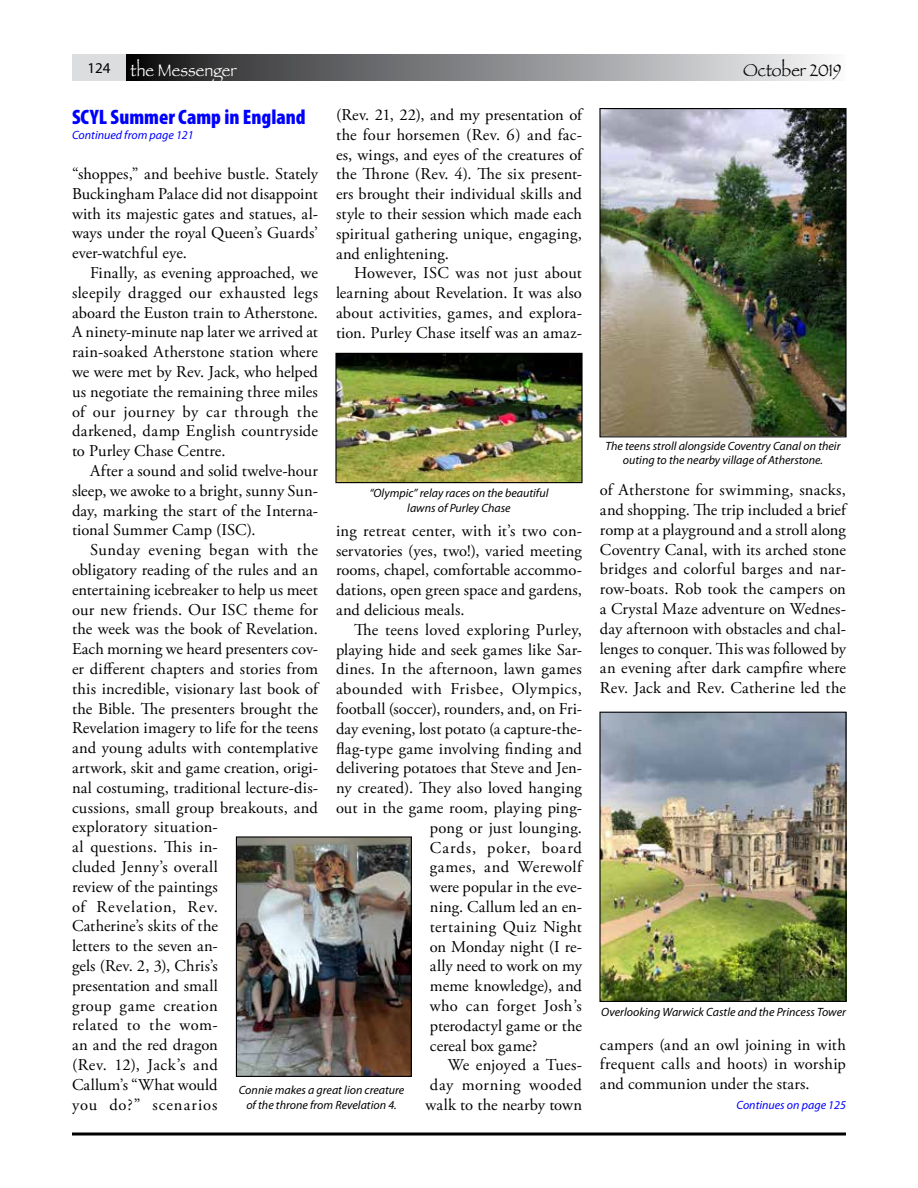
<style>
.page{position:relative;width:918px;height:1188px;background:#fff}
.page>*{position:absolute;margin:0;border:0;box-sizing:border-box;transform-origin:0 0}
.t1{font:900 condensed 21px "Myriad Pro";color:#00f}
.t2{font:18px "Papyrus";color:#fff;scale:.9 1}
.t3{font:18px "Papyrus";color:#000;scale:.9 1}
.t4{font:16.5px/19.8px "Adobe Garamond Pro";letter-spacing:.01em;color:#000;text-align:justify}
.t5{font:16.5px "Adobe Garamond Pro";letter-spacing:.035em;color:#000}
.t6{font:16.5px "Adobe Garamond Pro";letter-spacing:.03em;color:#000}
.t7{font:16.5px "Adobe Garamond Pro";letter-spacing:.05em;color:#000}
.t8{font:italic 12px/14.4px "Myriad Pro";color:#000;text-align:center}
.t9{font:italic 12px "Myriad Pro";color:#00f}
</style>
<div class="page">
<svg style="left:126px;top:54px;width:704px;height:27px;background:#838587"></svg>
<div style="left:72px;top:54px;width:54px;height:27px;background:#dcddde"></div>
<svg style="left:72px;top:1132px;width:774px;height:4px;background:#3f3f3f"></svg>
<img style="left:238px;top:838px;width:172px;height:237px">
<div style="left:236px;top:836px;width:176px;height:241px;border:1px solid #000"></div>
<img style="left:337px;top:355px;width:244px;height:126px">
<div style="left:335px;top:353px;width:248px;height:130px;border:1px solid #000"></div>
<img style="left:601px;top:110px;width:244px;height:325px">
<div style="left:599px;top:108px;width:248px;height:329px;border:1px solid #000"></div>
<img style="left:601px;top:714px;width:244px;height:286px">
<div style="left:599px;top:712px;width:248px;height:290px;border:1px solid #000"></div>
<p class="t2" style="left:87px;top:59px;width:167px"><sup>124</sup> the Messenger</p>
<p class="t3" style="left:743px;top:59px;width:111px">October 2019</p>
<p class="t1" style="left:72px;top:103px;width:235px">SCYL Summer Camp in England</p>
<p class="t9" style="left:72px;top:127px;width:123px">Continued from page 121</p>
<p class="t4" style="left:336px;top:105px;width:248px">(Rev. 21, 22), and my presentation of the four horsemen (Rev. 6) and fac&shy;es, wings, and eyes of the creatures of the Throne (Rev. 4). The six present&shy;ers brought their individual skills and style to their session which made each spiritual gathering unique, engaging, and enlightening.</p>
<p class="t4" style="left:336px;top:264px;width:248px;text-indent:18px">However, ISC was not just about learning about Revelation. It was also about activities, games, and explora&shy;tion. Purley Chase itself was an amaz-</p>
<p class="t4" style="left:72px;top:165px;width:248px">“shoppes,” and beehive bustle. Stately Buckingham Palace did not disappoint with its majestic gates and statues, al&shy;ways under the royal Queen’s Guards’ ever-watchful eye.</p>
<p class="t4" style="left:72px;top:264px;width:248px;text-indent:18px">Finally, as evening approached, we sleepily dragged our exhausted legs aboard the Euston train to Atherstone.<br>A ninety-minute nap later we arrived at rain-soaked Atherstone station where we were met by Rev. Jack, who helped us negotiate the remaining three miles of our journey by car through the darkened, damp English countryside to Purley Chase Centre.</p>
<p class="t4" style="left:72px;top:462px;width:247px;text-indent:18px">After a sound and solid twelve-hour sleep, we awoke to a bright, sunny Sun&shy;day, marking the start of the Interna&shy;tional Summer Camp (ISC).</p>
<p class="t4" style="left:72px;top:541px;width:248px;text-align:left;text-indent:18px">Sunday evening began with the obligatory reading of the rules and an entertaining icebreaker to help us meet our new friends. Our ISC theme for the week was the book of Revelation.<br>Each morning we heard presenters cov&shy;er different chapters and stories from this incredible, visionary last book of the Bible. The presenters brought the<br>Revelation imagery to life for the teens and young adults with contemplative artwork, skit and game creation, origi&shy;nal costuming, traditional lecture-dis&shy;cussions, small group breakouts, and exploratory situation-<br>al questions. This in-<br>cluded Jenny’s overall<br>review of the paintings<br>of Revelation, Rev.<br>Catherine’s skits of the<br>letters to the seven an-<br>gels (Rev. 2, 3), Chris’s<br>presentation and small<br>group game creation<br>related to the wom-<br>an and the red dragon<br>(Rev. 12), Jack’s and<br>Callum’s “What would<br>you do?” scenarios</p>
<p class="t8" style="left:605px;top:439px;width:237px">The teens stroll alongside Coventry Canal on their outing to the nearby village of Atherstone.</p>
<p class="t4" style="left:600px;top:481px;width:248px">of Atherstone for swimming, snacks, and shopping. The trip included a brief romp at a playground and a stroll along Coventry Canal, with its arched stone bridges and colorful barges and nar&shy;row-boats. Rob took the campers on a Crystal Maze adventure on Wednes&shy;day afternoon with obstacles and chal&shy;lenges to conquer. This was followed by an evening after dark campfire where Rev. Jack and Rev. Catherine led the</p>
<p class="t8" style="left:370px;top:486px;width:180px">“Olympic” relay races on the beautiful lawns of Purley Chase</p>
<p class="t4" style="left:336px;top:521px;width:248px">ing retreat center, with it’s two con&shy;servatories (yes, two!), varied meeting rooms, chapel, comfortable accommo&shy;dations, open green space and gardens, and delicious meals.</p>
<p class="t4" style="left:354px;top:620px;width:230px">The teens loved exploring Purley,</p>
<p class="t4" style="left:336px;top:640px;width:247px">playing hide and seek games like Sar-</p>
<p class="t4" style="left:336px;top:660px;width:247px">dines. In the afternoon, lawn games</p>
<p class="t5" style="left:336px;top:679px;width:248px">abounded with Frisbee, Olympics,</p>
<p class="t4" style="left:336px;top:699px;width:247px">football (soccer), rounders, and, on Fri-</p>
<p class="t4" style="left:336px;top:719px;width:248px">day evening, lost potato (a capture-the-</p>
<p class="t4" style="left:336px;top:739px;width:248px">flag-type game involving finding and</p>
<p class="t4" style="left:336px;top:759px;width:247px">delivering potatoes that Steve and Jen-</p>
<p class="t4" style="left:336px;top:779px;width:248px">ny created). They also loved hanging</p>
<p class="t4" style="left:336px;top:798px;width:248px">out in the game room, playing ping-</p>
<p class="t4" style="left:430px;top:818px;width:154px">pong or just lounging.</p>
<p class="t7" style="left:430px;top:837px;width:154px">Cards, poker, board</p>
<p class="t4" style="left:430px;top:858px;width:154px">games, and Werewolf</p>
<p class="t4" style="left:430px;top:878px;width:154px">were popular in the eve-</p>
<p class="t4" style="left:430px;top:897px;width:154px">ning. Callum led an en-</p>
<p class="t6" style="left:430px;top:917px;width:154px">tertaining Quiz Night</p>
<p class="t4" style="left:430px;top:937px;width:154px">on Monday night (I re-</p>
<p class="t4" style="left:430px;top:957px;width:154px">ally need to work on my</p>
<p class="t4" style="left:430px;top:977px;width:154px">meme knowledge), and</p>
<p class="t6" style="left:430px;top:996px;width:154px">who can forget Josh’s</p>
<p class="t4" style="left:430px;top:1016px;width:154px">pterodactyl game or the</p>
<p class="t4" style="left:430px;top:1036px;width:109px">cereal box game?</p>
<p class="t4" style="left:448px;top:1056px;width:136px">We enjoyed a Tues-</p>
<p class="t5" style="left:430px;top:1075px;width:154px">day morning wooded</p>
<p class="t4" style="left:426px;top:1095px;width:158px">walk to the nearby town</p>
<p class="t8" style="left:601px;top:1005px;width:246px">Overlooking Warwick Castle and the Princess Tower</p>
<p class="t4" style="left:600px;top:1035px;width:248px">campers (and an owl joining in with frequent calls and hoots) in worship and communion under the stars.</p>
<p class="t8" style="left:239px;top:1083px;width:167px">Connie makes a great lion creature of the throne from Revelation 4.</p>
<p class="t9" style="left:736px;top:1097px;width:111px">Continues on page 125</p>
</div>
